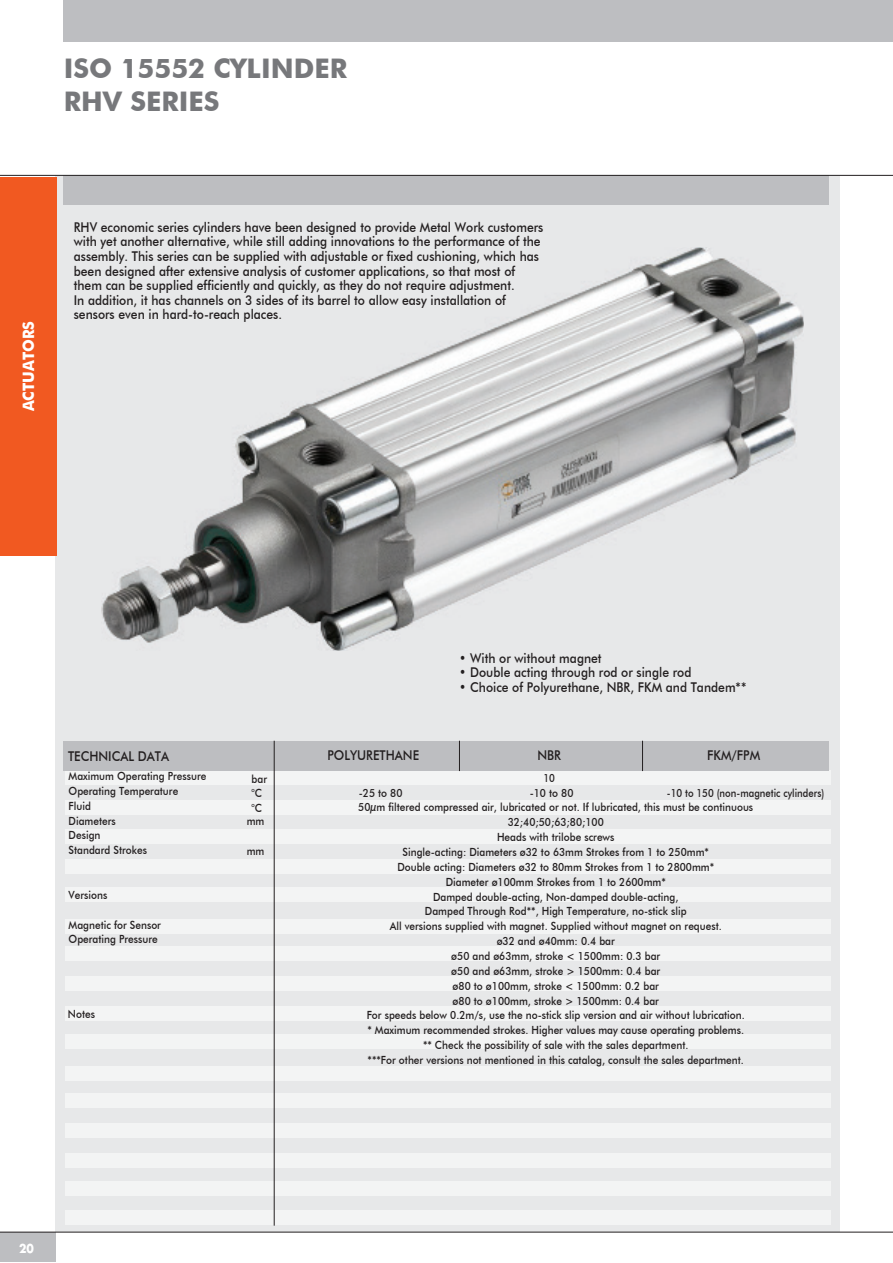
<style>
.page{position:relative;width:893px;height:1263px;background:#fff}
.page>*{position:absolute;margin:0;border:0;box-sizing:border-box;transform-origin:0 0}
.t1{font:700 27px/32.4px "Futura BT";color:#77787b}
.t2{font:700 15.75px "Futura BT";color:#fff;scale:.95 1}
.t3{font:500 13.5px/14.5px "Futura BT";color:#231f20;scale:.9 1}
.t4{font:700 12px "Futura Std";color:#fff;scale:.9 1}
.t5{font:500 11.25px/14.9px "Futura BT";color:#231f20;scale:.9 1}
.t6{font:500 11.25px "Futura BT";color:#231f20;scale:.85 1}
</style>
<div class="page">
<div style="left:55px;top:175px;width:785px;height:1057px;background:#e7e8e9"></div>
<div style="left:65px;top:770px;width:765px;height:15px;background:#f3f4f4"></div>
<div style="left:65px;top:800px;width:765px;height:14px;background:#f3f4f4"></div>
<div style="left:65px;top:829px;width:765px;height:15px;background:#f3f4f4"></div>
<div style="left:65px;top:859px;width:765px;height:15px;background:#f3f4f4"></div>
<div style="left:65px;top:887px;width:765px;height:15px;background:#f3f4f4"></div>
<div style="left:65px;top:919px;width:765px;height:15px;background:#f3f4f4"></div>
<div style="left:65px;top:946px;width:765px;height:15px;background:#f3f4f4"></div>
<div style="left:65px;top:976px;width:765px;height:15px;background:#f3f4f4"></div>
<div style="left:65px;top:1006px;width:765px;height:15px;background:#f3f4f4"></div>
<div style="left:65px;top:1034px;width:765px;height:15px;background:#f3f4f4"></div>
<div style="left:65px;top:1066px;width:765px;height:14px;background:#f3f4f4"></div>
<div style="left:65px;top:1093px;width:765px;height:15px;background:#f3f4f4"></div>
<div style="left:65px;top:1123px;width:765px;height:15px;background:#f3f4f4"></div>
<div style="left:65px;top:1153px;width:765px;height:15px;background:#f3f4f4"></div>
<div style="left:65px;top:1181px;width:765px;height:14px;background:#f3f4f4"></div>
<div style="left:65px;top:1210px;width:765px;height:15px;background:#f3f4f4"></div>
<div style="left:0;top:1232px;width:55px;height:30px;background:#bdbec1"></div>
<div style="left:64px;top:175px;width:765px;height:30px;background:#bdbec1"></div>
<hr style="left:0;top:175px;width:893px;height:1px;background:#231f20">
<div style="left:64px;top:741px;width:765px;height:29px;background:#bdbec1"></div>
<hr style="left:274px;top:741px;width:1px;height:485px;background:#231f20">
<hr style="left:459px;top:741px;width:1px;height:30px;background:#231f20">
<hr style="left:642px;top:741px;width:1px;height:30px;background:#231f20">
<hr style="left:0;top:1232px;width:893px;height:1px;background:#231f20">
<img style="left:102px;top:247px;width:701px;height:404px">
<div style="left:64px;top:0;width:829px;height:41px;background:#bdbec1"></div>
<div style="left:0;top:177px;width:57px;height:379px;background:#f15921"></div>
<h1 class="t1" style="left:64px;top:52px;width:285px">ISO 15552 CYLINDER<br>RHV SERIES</h1>
<h2 class="t2" style="left:19px;top:411px;width:97px;rotate:-90deg">ACTUATORS</h2>
<p class="t3" style="left:74px;top:220px;width:523px">RHV economic series cylinders have been designed to provide Metal Work customers with yet another alternative, while still adding innovations to the performance of the assembly. This series can be supplied with adjustable or fixed cushioning, which has been designed after extensive analysis of customer applications, so that most of them can be supplied efficiently and quickly, as they do not require adjustment.<br>In addition, it has channels on 3 sides of its barrel to allow easy installation of sensors even in hard-to-reach places.</p>
<p class="t3" style="left:68px;top:749px;width:114px">TECHNICAL DATA</p>
<p class="t5" style="left:69px;top:768px;width:155px">Maximum Operating Pressure<br>Operating Temperature<br>Fluid<br>Diameters<br>Design<br>Standard Strokes</p>
<p class="t5" style="left:69px;top:887px;width:45px">Versions</p>
<p class="t5" style="left:69px;top:917px;width:104px">Magnetic for Sensor<br>Operating Pressure</p>
<p class="t5" style="left:68px;top:1006px;width:32px">Notes</p>
<p class="t5" style="left:252px;top:771px;width:19px">bar</p>
<p class="t5" style="left:247px;top:801px;width:21px;line-height:13.4px;text-align:center">°C mm</p>
<p class="t5" style="left:247px;top:843px;width:21px">mm</p>
<p class="t5" style="left:252px;top:785px;width:13px">°C</p>
<p class="t3" style="left:459px;top:650px;width:160px">• With or without magnet</p>
<p class="t3" style="left:459px;top:665px;width:259px">• Double acting through rod or single rod</p>
<p class="t3" style="left:459px;top:679px;width:320px">• Choice of Polyurethane, NBR, FKM and Tandem**</p>
<p class="t3" style="left:327px;top:748px;width:103px">POLYURETHANE</p>
<p class="t3" style="left:537px;top:748px;width:28px">NBR</p>
<p class="t3" style="left:707px;top:748px;width:60px">FKM/FPM</p>
<p class="t6" style="left:543px;top:771px;width:15px">10</p>
<p class="t5" style="left:359px;top:785px;width:50px">-25 to 80</p>
<p class="t5" style="left:530px;top:785px;width:50px">-10 to 80</p>
<p class="t5" style="left:358px;top:800px;width:440px">50µm filtered compressed air, lubricated or not. If lubricated, this must be continuous</p>
<p class="t5" style="left:508px;top:815px;width:108px">32;40;50;63;80;100</p>
<p class="t5" style="left:497px;top:830px;width:132px">Heads with trilobe screws</p>
<p class="t5" style="left:402px;top:844px;width:342px">Single-acting: Diameters ø32 to 63mm Strokes from 1 to 250mm*</p>
<p class="t5" style="left:397px;top:859px;width:354px">Double acting: Diameters ø32 to 80mm Strokes from 1 to 2800mm*</p>
<p class="t5" style="left:446px;top:874px;width:246px">Diameter ø100mm Strokes from 1 to 2600mm*</p>
<p class="t5" style="left:433px;top:889px;width:274px">Damped double-acting, Non-damped double-acting,</p>
<p class="t5" style="left:425px;top:904px;width:292px">Damped Through Rod**, High Temperature, no-stick slip</p>
<p class="t5" style="left:390px;top:919px;width:371px">All versions supplied with magnet. Supplied without magnet on request.</p>
<p class="t5" style="left:497px;top:933px;width:133px">ø32 and ø40mm: 0.4 bar</p>
<p class="t5" style="left:451px;top:948px;width:234px">ø50 and ø63mm, stroke &lt; 1500mm: 0.3 bar</p>
<p class="t5" style="left:451px;top:963px;width:234px">ø50 and ø63mm, stroke &gt; 1500mm: 0.4 bar</p>
<p class="t5" style="left:453px;top:978px;width:231px">ø80 to ø100mm, stroke &lt; 1500mm: 0.2 bar</p>
<p class="t5" style="left:453px;top:993px;width:231px">ø80 to ø100mm, stroke &gt; 1500mm: 0.4 bar</p>
<p class="t5" style="left:367px;top:1008px;width:422px">For speeds below 0.2m/s, use the no-stick slip version and air without lubrication.</p>
<p class="t5" style="left:367px;top:1023px;width:420px">* Maximum recommended strokes. Higher values may cause operating problems.</p>
<p class="t5" style="left:423px;top:1037px;width:296px">** Check the possibility of sale with the sales department.</p>
<p class="t5" style="left:368px;top:1052px;width:420px">***For other versions not mentioned in this catalog, consult the sales department.</p>
<p class="t6" style="left:667px;top:786px;width:187px">-10 to 150 (non-magnetic cylinders)</p>
<p class="t4" style="left:19px;top:1240px;width:18px">20</p>
</div>
